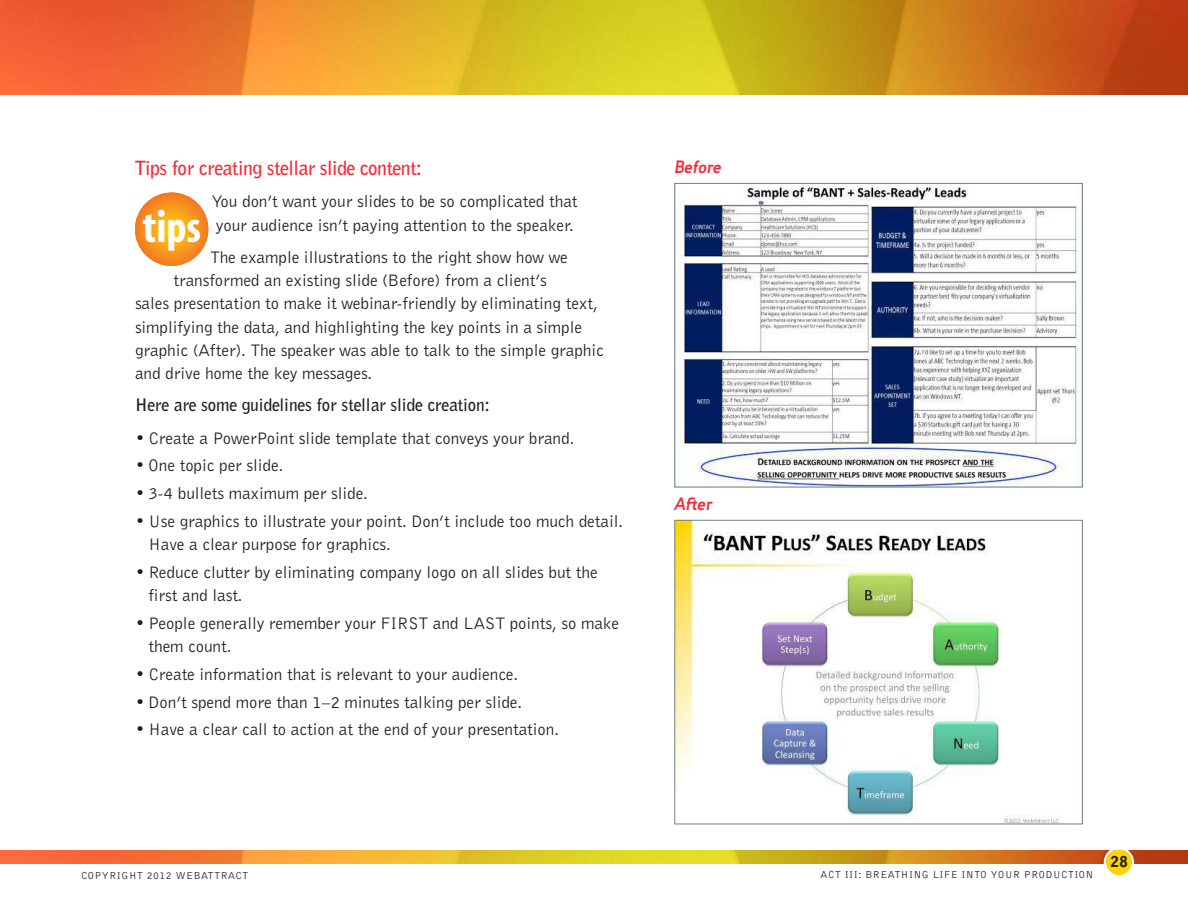
<style>
.page{position:relative;width:1188px;height:918px;background:#fff}
.page>*{position:absolute;margin:0;border:0;box-sizing:border-box;transform-origin:0 0}
.t1{font:700 condensed 45px "Myriad";color:#fff}
.t2{font:700 19.5px "Bell Gothic BT";letter-spacing:-.02em;color:#f72938}
.t3{font:italic 600 18.75px "Lamont Pro";letter-spacing:-.02em;color:#f72938}
.t4{font:17.25px/23.2px "Bell Gothic BT";letter-spacing:-.005em;color:#231f20}
.t5{font:700 17.25px "Bell Gothic BT";letter-spacing:-.005em;color:#231f20}
.t6{font:900 15px "Bell Gothic BT";color:#231f20}
.t7{font:10.5px "Bell Gothic BT";letter-spacing:.05em;color:#231f20}
</style>
<div class="page">
<img style="left:0;top:0;width:1188px;height:94px">
<img style="left:0;top:850px;width:1188px;height:14px">
<svg style="left:1104px;top:849px;width:30px;height:27px"></svg>
<img style="left:676px;top:185px;width:405px;height:300px">
<div style="left:674px;top:183px;width:409px;height:304px;border:1px solid #717f81"></div>
<img style="left:676px;top:522px;width:383px;height:300px">
<div style="left:674px;top:520px;width:409px;height:304px;border:1px solid #717f81"></div>
<svg style="left:135px;top:193px;width:73px;height:73px;background:#f7971c"></svg>
<p class="t2" style="left:135px;top:161px;width:288px">Tips for creating stellar slide content:</p>
<p class="t4" style="left:211px;top:191px;width:368px">You don’t want your slides to be so complicated that your audience isn’t paying attention to the speaker.</p>
<p class="t4" style="left:210px;top:247px;width:359px">The example illustrations to the right show how we</p>
<p class="t4" style="left:173px;top:270px;width:375px">transformed an existing slide (Before) from a client’s</p>
<p class="t4" style="left:135px;top:293px;width:464px">sales presentation to make it webinar-friendly by eliminating text,</p>
<p class="t4" style="left:135px;top:316px;width:449px">simplifying the data, and highlighting the key points in a simple</p>
<p class="t4" style="left:135px;top:340px;width:470px">graphic (After). The speaker was able to talk to the simple graphic</p>
<p class="t4" style="left:135px;top:363px;width:239px">and drive home the key messages.</p>
<p class="t5" style="left:135px;top:399px;width:356px">Here are some guidelines for stellar slide creation:</p>
<p class="t4" style="left:135px;top:427px;width:441px">• Create a PowerPoint slide template that conveys your brand.</p>
<p class="t4" style="left:135px;top:455px;width:150px">• One topic per slide.</p>
<p class="t4" style="left:135px;top:483px;width:235px">• 3-4 bullets maximum per slide.</p>
<p class="t4" style="left:149px;top:511px;width:476px;text-indent:-14px">• Use graphics to illustrate your point. Don’t include too much detail.<br>Have a clear purpose for graphics.</p>
<p class="t4" style="left:149px;top:562px;width:451px;text-indent:-13px">• Reduce clutter by eliminating company logo on all slides but the first and last.</p>
<p class="t4" style="left:149px;top:613px;width:472px;text-indent:-13px">• People generally remember your FIRST and LAST points, so make them count.</p>
<p class="t4" style="left:135px;top:664px;width:385px">• Create information that is relevant to your audience.</p>
<p class="t4" style="left:135px;top:691px;width:389px">• Don’t spend more than 1–2 minutes talking per slide.</p>
<p class="t4" style="left:135px;top:719px;width:426px">• Have a clear call to action at the end of your presentation.</p>
<h1 class="t1" style="left:142px;top:212px;width:60px">tips</h1>
<p class="t3" style="left:674px;top:156px;width:49px">Before</p>
<p class="t3" style="left:674px;top:493px;width:40px">After</p>
<p class="t7" style="left:81px;top:871px;width:169px">COPYRIGHT 2012 WEBATTRACT</p>
<p class="t7" style="left:821px;top:871px;width:274px">ACT III: BREATHING LIFE INTO YOUR PRODUCTION</p>
<p class="t6" style="left:1110px;top:856px;width:19px">28</p>
</div>
